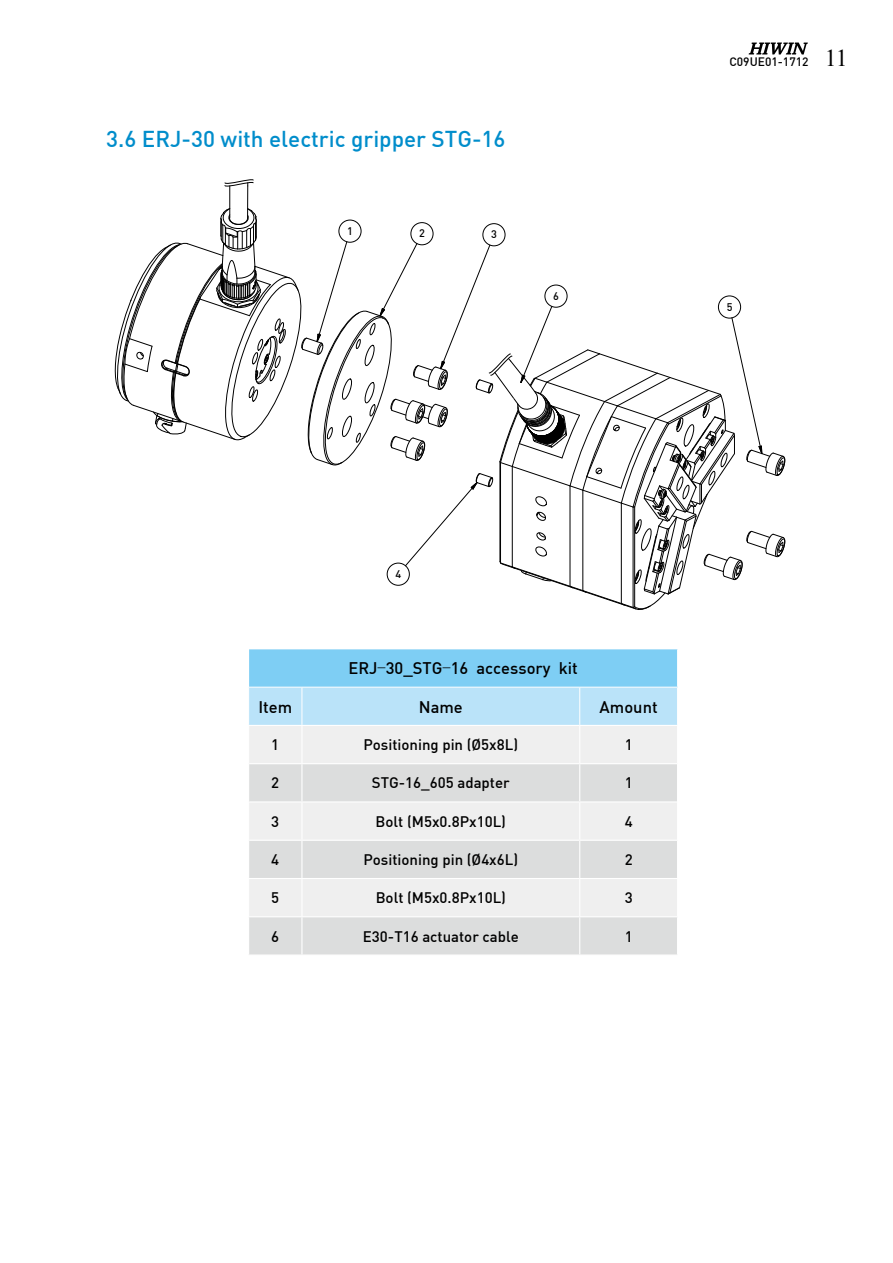
<style>
.page{position:relative;width:893px;height:1263px;background:#fff}
.page>*{position:absolute;margin:0;border:0;box-sizing:border-box;transform-origin:0 0}
.t1{font:500 22.5px "DIN";color:#008dcb}
.t2{font:500 16.5px "DIN";color:#000}
.t3{font:500 15px "DIN";color:#000}
.t4{font:500 12px "DIN";color:#000}
.t5{font:500 10.95px "DIN";color:#000}
.s1{font-family:"Times New Roman";font-weight:400;font-size:24px}
.s2{font-family:"Lin Gothic"}
</style>
<div class="page">
<div style="left:249px;top:649px;width:429px;height:38px;background:#7ecef4"></div>
<div style="left:249px;top:688px;width:428px;height:37px;background:#bae3f9"></div>
<div style="left:249px;top:726px;width:428px;height:37px;background:#efefef"></div>
<svg style="left:249px;top:764px;width:428px;height:190px;fill:#dcdddd"></svg>
<hr style="left:301px;top:726px;width:1px;height:37px;background:#fff">
<hr style="left:579px;top:726px;width:1px;height:37px;background:#fff">
<hr style="left:301px;top:764px;width:1px;height:37px;background:#fff">
<hr style="left:579px;top:764px;width:1px;height:37px;background:#fff">
<hr style="left:249px;top:801px;width:53px;height:1px;background:#fff">
<hr style="left:248px;top:878px;width:54px;height:1px;background:#fff">
<hr style="left:302px;top:801px;width:278px;height:1px;background:#fff">
<hr style="left:302px;top:878px;width:278px;height:1px;background:#fff">
<hr style="left:580px;top:801px;width:97px;height:1px;background:#fff">
<hr style="left:580px;top:878px;width:98px;height:1px;background:#fff">
<hr style="left:301px;top:802px;width:1px;height:38px;background:#fff">
<hr style="left:301px;top:879px;width:1px;height:37px;background:#fff">
<hr style="left:579px;top:802px;width:1px;height:38px;background:#fff">
<hr style="left:579px;top:879px;width:1px;height:37px;background:#fff">
<hr style="left:249px;top:840px;width:53px;height:1px;background:#fff">
<hr style="left:248px;top:916px;width:54px;height:1px;background:#fff">
<hr style="left:302px;top:840px;width:278px;height:1px;background:#fff">
<hr style="left:302px;top:916px;width:278px;height:1px;background:#fff">
<hr style="left:580px;top:840px;width:97px;height:1px;background:#fff">
<hr style="left:580px;top:916px;width:98px;height:1px;background:#fff">
<hr style="left:301px;top:841px;width:1px;height:37px;background:#fff">
<hr style="left:301px;top:917px;width:1px;height:37px;background:#fff">
<hr style="left:579px;top:841px;width:1px;height:37px;background:#fff">
<hr style="left:579px;top:917px;width:1px;height:37px;background:#fff">
<hr style="left:302px;top:687px;width:1px;height:38px;background:#fff">
<hr style="left:579px;top:687px;width:1px;height:38px;background:#fff">
<hr style="left:677px;top:649px;width:1px;height:38px;background:#fff">
<svg style="left:224px;top:179px;width:30px;height:9px"></svg>
<hr style="left:247px;top:186px;width:1px;height:32px;background:#000">
<hr style="left:229px;top:186px;width:1px;height:31px;background:#000">
<svg style="left:114px;top:207px;width:672px;height:403px"></svg>
<svg style="left:749px;top:43px;width:59px;height:11px"></svg>
<h1 class="t1" style="left:106px;top:125px;width:401px">3.6 ERJ-30 with electric gripper STG-16</h1>
<p class="t5" style="left:347px;top:224px;width:7px">1</p>
<p class="t5" style="left:419px;top:227px;width:7px">2</p>
<p class="t5" style="left:491px;top:227px;width:7px">3</p>
<p class="t5" style="left:553px;top:289px;width:7px">6</p>
<p class="t4" style="left:729px;top:54px;width:120px">C09UE01-1712 <span class="s1">11</span></p>
<p class="t5" style="left:727px;top:300px;width:7px">5</p>
<p class="t5" style="left:395px;top:567px;width:7px">4</p>
<p class="t2" style="left:348px;top:658px;width:231px">ERJ<span class="s2">-</span>30_STG<span class="s2">-</span>16 accessory kit</p>
<p class="t2" style="left:258px;top:696px;width:35px">Item</p>
<p class="t2" style="left:419px;top:696px;width:46px">Name</p>
<p class="t2" style="left:600px;top:696px;width:60px">Amount</p>
<p class="t3" style="left:271px;top:735px;width:9px">1</p>
<p class="t3" style="left:363px;top:735px;width:156px">Positioning pin (Ø5x8L)</p>
<p class="t3" style="left:625px;top:735px;width:9px">1</p>
<p class="t3" style="left:271px;top:773px;width:9px">2</p>
<p class="t3" style="left:372px;top:773px;width:139px">STG-16_605 adapter</p>
<p class="t3" style="left:625px;top:773px;width:9px">1</p>
<p class="t3" style="left:271px;top:812px;width:9px">3</p>
<p class="t3" style="left:376px;top:812px;width:132px">Bolt (M5x0.8Px10L)</p>
<p class="t3" style="left:625px;top:812px;width:9px">4</p>
<p class="t3" style="left:271px;top:850px;width:9px">4</p>
<p class="t3" style="left:363px;top:850px;width:156px">Positioning pin (Ø4x6L)</p>
<p class="t3" style="left:625px;top:850px;width:9px">2</p>
<p class="t3" style="left:271px;top:888px;width:9px">5</p>
<p class="t3" style="left:376px;top:888px;width:132px">Bolt (M5x0.8Px10L)</p>
<p class="t3" style="left:625px;top:888px;width:9px">3</p>
<p class="t3" style="left:271px;top:926px;width:9px">6</p>
<p class="t3" style="left:363px;top:926px;width:157px">E30-T16 actuator cable</p>
<p class="t3" style="left:625px;top:926px;width:9px">1</p>
</div>
